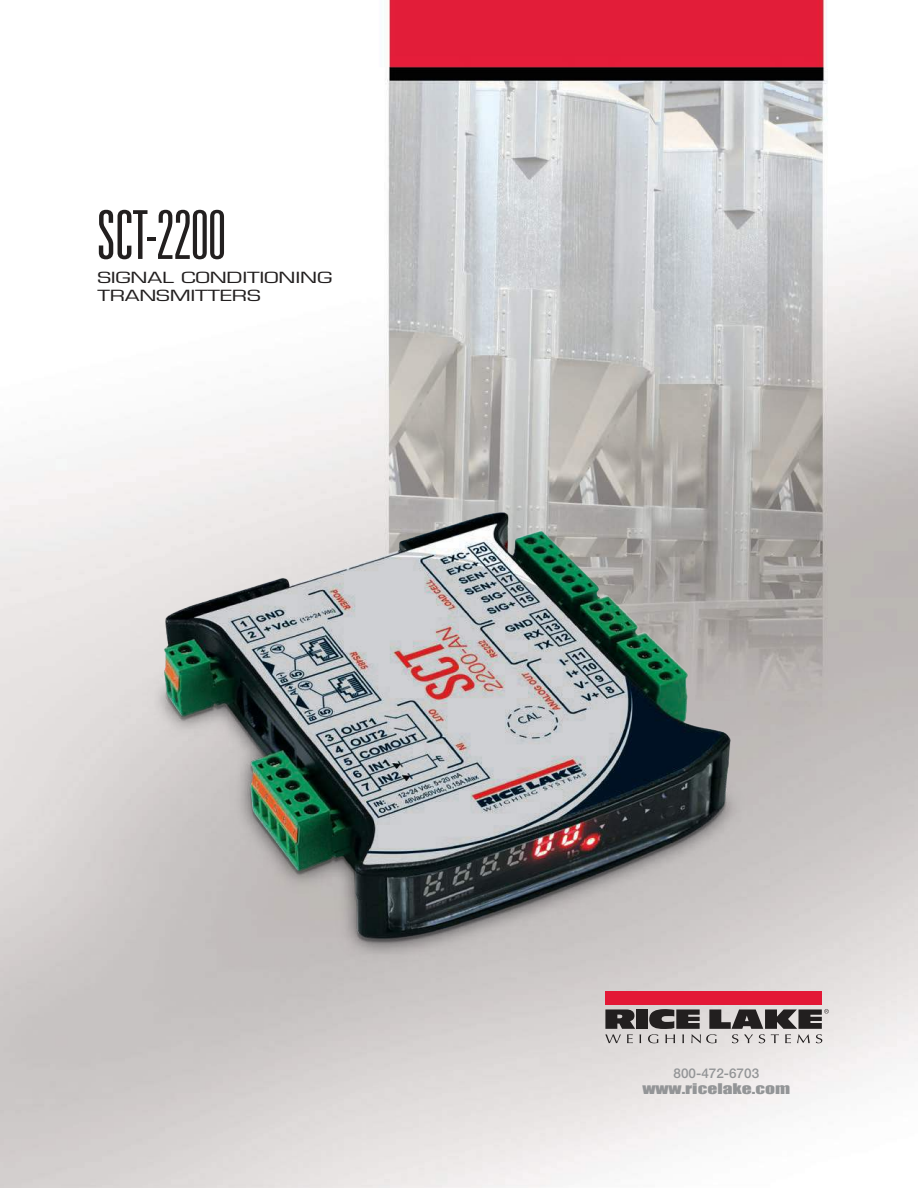
<style>
.page{position:relative;width:918px;height:1188px;background:#fff}
.page>*{position:absolute;margin:0;border:0;box-sizing:border-box;transform-origin:0 0}
.t1{font:300 ultra-condensed 67.5px "Univers LT Std";letter-spacing:-.02em;color:#221f1f}
.t2{font:15px/18px "Eurostile LT Std";letter-spacing:-.01em;color:#221f1f;scale:1.45 1}
.t3{font:13.5px "Impact";color:#939597;scale:1.45 1}
.t4{font:500 13.5px "Helvetica Neue LT Std";color:#939597}
</style>
<div class="page">
<img style="left:0;top:0;width:918px;height:1188px">
<img style="left:0;top:376px;width:918px;height:674px">
<h1 class="t1" style="left:97px;top:196px;width:131px">SCT-2200</h1>
<p class="t2" style="left:97px;top:268px;width:163px">SIGNAL CONDITIONING<br>TRANSMITTERS</p>
<p class="t4" style="left:674px;top:1068px;width:87px">800-472-6703</p>
<p class="t3" style="left:642px;top:1083px;width:104px">www.ricelake.com</p>
</div>
